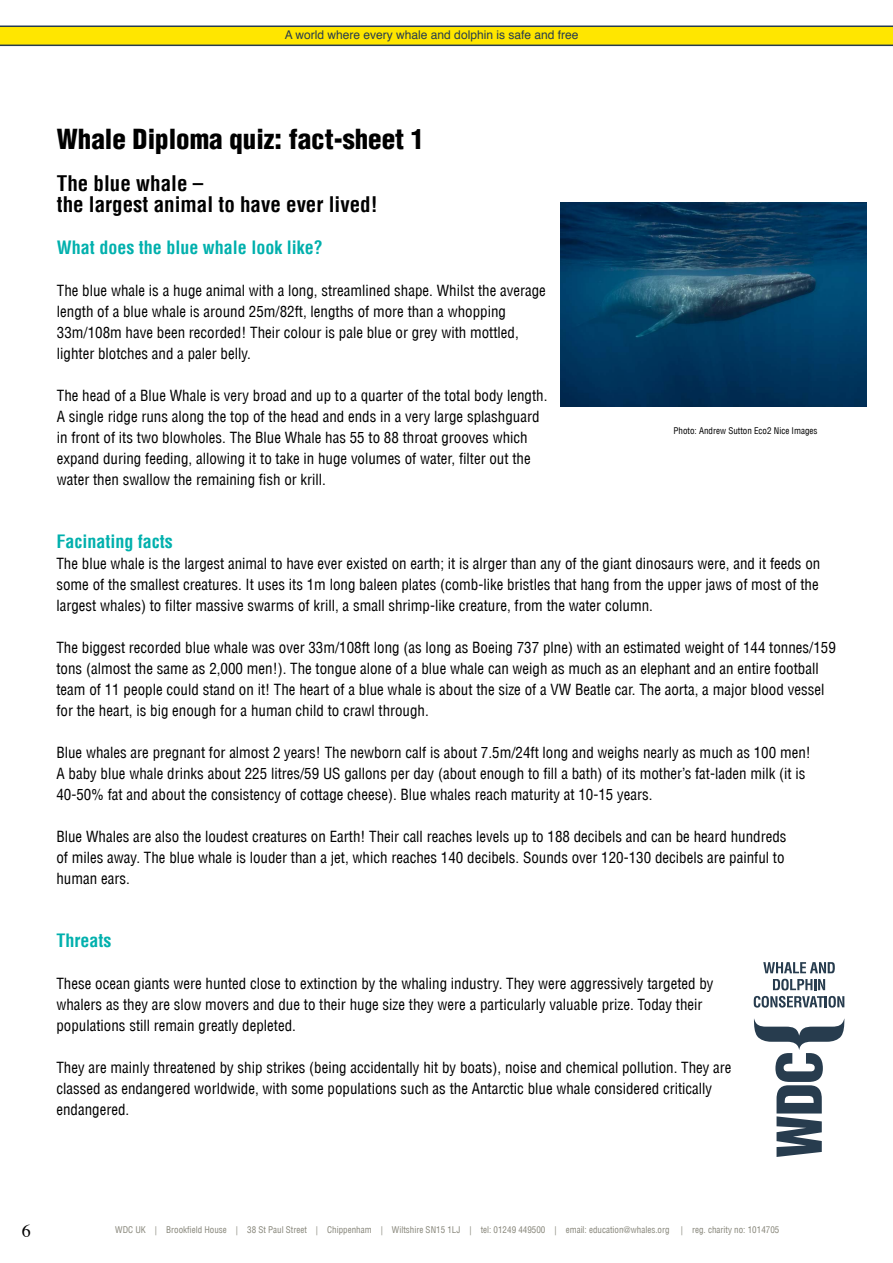
<style>
.page{position:relative;width:893px;height:1263px;background:#fff}
.page>*{position:absolute;margin:0;border:0;box-sizing:border-box;transform-origin:0 0}
.t1{font:900 condensed 27px "Helvetica LT";color:#000}
.t2{font:700 condensed 21px/21px "Helvetica LT";color:#000}
.t3{font:700 condensed 18px "Helvetica LT";color:#00b0ad}
.t4{font:18px "Times";color:#000}
.t5{font:condensed 15px/21px "Helvetica LT";color:#000}
.t6{font:12px "Helvetica";color:#273c4e}
.t7{font:condensed 9px "Helvetica LT";color:#87867a}
.t8{font:condensed 9px "Helvetica LT";color:#000}
</style>
<div class="page">
<svg style="left:0;top:26px;width:893px;height:20px;background:#e4d109"></svg>
<svg style="left:763px;top:962px;width:72px;height:11px"></svg>
<svg style="left:773px;top:979px;width:52px;height:11px"></svg>
<svg style="left:754px;top:996px;width:90px;height:11px"></svg>
<svg style="left:754px;top:1019px;width:90px;height:138px"></svg>
<img style="left:560px;top:203px;width:306px;height:204px">
<p class="t6" style="left:285px;top:25px;width:295px">A world where every whale and dolphin is safe and free</p>
<h1 class="t1" style="left:57px;top:122px;width:369px">Whale Diploma quiz: fact-sheet 1</h1>
<h2 class="t2" style="left:57px;top:173px;width:322px">The blue whale –<br>the largest animal to have ever lived!</h2>
<p class="t3" style="left:57px;top:236px;width:268px">What does the blue whale look like?</p>
<p class="t5" style="left:57px;top:280px;width:490px">The blue whale is a huge animal with a long, streamlined shape. Whilst the average length of a blue whale is around 25m/82ft, lengths of more than a whopping 33m/108m have been recorded! Their colour is pale blue or grey with mottled, lighter blotches and a paler belly.</p>
<p class="t5" style="left:57px;top:385px;width:492px">The head of a Blue Whale is very broad and up to a quarter of the total body length.<br>A single ridge runs along the top of the head and ends in a very large splashguard in front of its two blowholes. The Blue Whale has 55 to 88 throat grooves which expand during feeding, allowing it to take in huge volumes of water, filter out the water then swallow the remaining fish or krill.</p>
<p class="t8" style="left:674px;top:425px;width:145px">Photo: Andrew Sutton Eco2 Nice Images</p>
<p class="t3" style="left:56px;top:530px;width:118px">Facinating facts</p>
<p class="t5" style="left:56px;top:553px;width:765px;text-align:justify">The blue whale is the largest animal to have ever existed on earth; it is alrger than any of the giant dinosaurs were, and it feeds on some of the smallest creatures. It uses its 1m long baleen plates (comb-like bristles that hang from the upper jaws of most of the largest whales) to filter massive swarms of krill, a small shrimp-like creature, from the water column.</p>
<p class="t5" style="left:56px;top:637px;width:781px">The biggest recorded blue whale was over 33m/108ft long (as long as Boeing 737 plne) with an estimated weight of 144 tonnes/159 tons (almost the same as 2,000 men!). The tongue alone of a blue whale can weigh as much as an elephant and an entire football team of 11 people could stand on it! The heart of a blue whale is about the size of a VW Beatle car. The aorta, a major blood vessel for the heart, is big enough for a human child to crawl through.</p>
<p class="t5" style="left:56px;top:742px;width:756px">Blue whales are pregnant for almost 2 years! The newborn calf is about 7.5m/24ft long and weighs nearly as much as 100 men!<br>A baby blue whale drinks about 225 litres/59 US gallons per day (about enough to fill a bath) of its mother’s fat-laden milk (it is<br>40-50% fat and about the consistency of cottage cheese). Blue whales reach maturity at 10-15 years.</p>
<p class="t5" style="left:56px;top:826px;width:732px">Blue Whales are also the loudest creatures on Earth! Their call reaches levels up to 188 decibels and can be heard hundreds of miles away. The blue whale is louder than a jet, which reaches 140 decibels. Sounds over 120-130 decibels are painful to human ears.</p>
<p class="t3" style="left:56px;top:929px;width:56px">Threats</p>
<p class="t5" style="left:56px;top:973px;width:659px">These ocean giants were hunted close to extinction by the whaling industry. They were aggressively targeted by whalers as they are slow movers and due to their huge size they were a particularly valuable prize. Today their populations still remain greatly depleted.</p>
<p class="t5" style="left:56px;top:1057px;width:677px">They are mainly threatened by ship strikes (being accidentally hit by boats), noise and chemical pollution. They are classed as endangered worldwide, with some populations such as the Antarctic blue whale considered critically endangered.</p>
<p class="t4" style="left:22px;top:1214px;width:10px">6</p>
<p class="t7" style="left:115px;top:1224px;width:666px">WDC UK | Brookfield House | 38 St Paul Street | Chippenham | Wiltshire SN15 1LJ | tel: 01249 449500 | email: education@whales.org | reg. charity no: 1014705</p>
</div>
